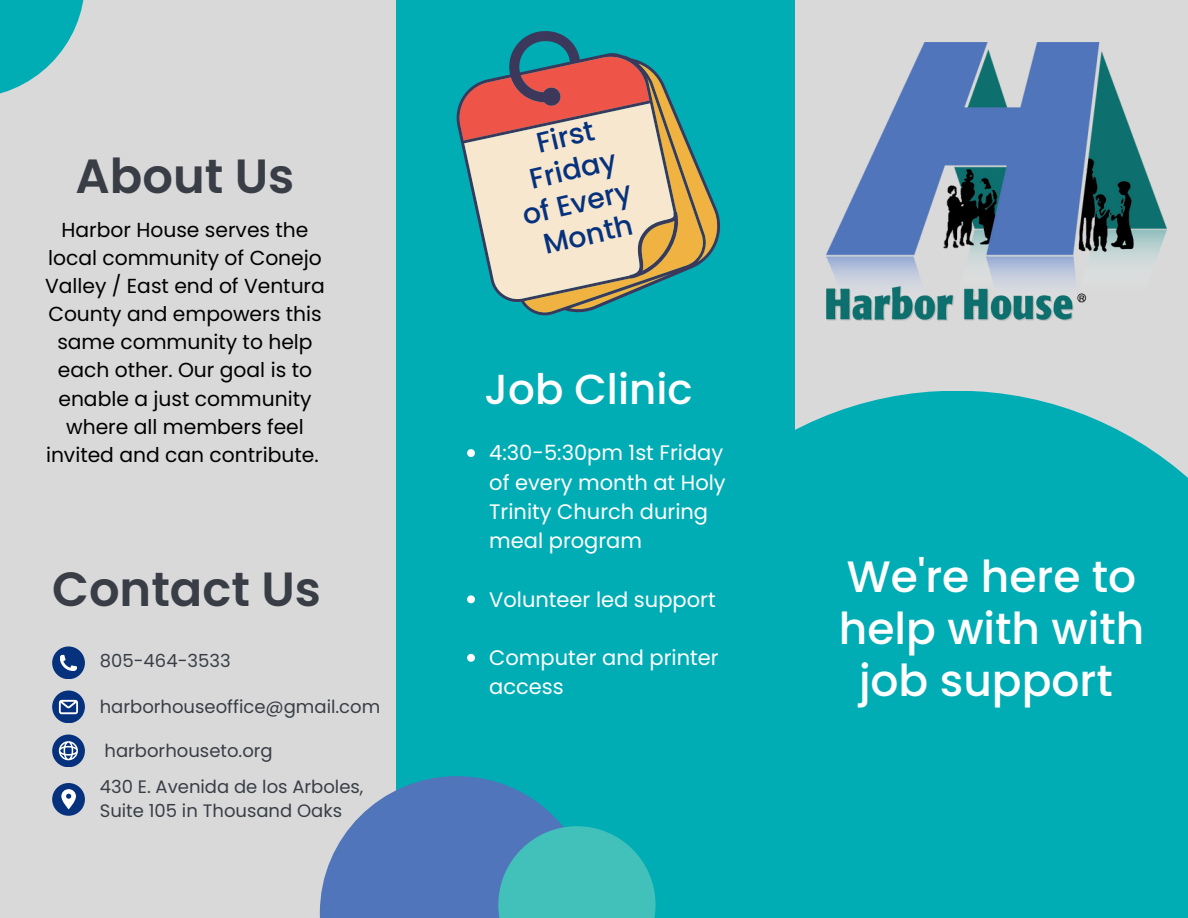
<style>
.page{position:relative;width:1188px;height:918px;background:#d9d9d9}
.page>*{position:absolute;margin:0;border:0;box-sizing:border-box;transform-origin:0 0}
.t1{font:600 48px "Poppins";color:#393e46}
.t2{font:500 43.95px/51.8px "Poppins";color:#fff;text-align:center}
.t3{font:500 42px "Poppins";color:#fff}
.t4{font:500 28.35px "Poppins";color:#06327d}
.t5{font:21px/29.2px "Poppins";color:#fff}
.t6{font:20.25px/28.2px "Poppins";color:#000;text-align:center}
.t7{font:18px/24.8px "Poppins";color:#393e46}
</style>
<div class="page">
<div style="left:606px;top:391px;width:582px;height:527px;background:#00adb5"></div>
<div style="left:396px;top:0;width:398px;height:918px;background:#00adb5"></div>
<svg style="left:320px;top:776px;width:243px;height:142px;fill:#5075ba"></svg>
<svg style="left:498px;top:826px;width:158px;height:92px;fill:#41c1ba"></svg>
<svg style="left:0;top:0;width:84px;height:94px;fill:#00adb5"></svg>
<div style="left:52px;top:646px;width:33px;height:33px;background:#06327d;border-radius:50%"></div>
<svg style="left:60px;top:654px;width:17px;height:17px"></svg>
<div style="left:52px;top:735px;width:33px;height:32px;background:#06327d;border-radius:50%"></div>
<svg style="left:59px;top:741px;width:19px;height:19px"></svg>
<div style="left:52px;top:691px;width:33px;height:32px;background:#06327d;border-radius:50%"></div>
<svg style="left:59px;top:700px;width:19px;height:14px"></svg>
<div style="left:52px;top:783px;width:33px;height:33px;background:#06327d;border-radius:50%"></div>
<svg style="left:61px;top:789px;width:15px;height:20px"></svg>
<img style="left:827px;top:43px;width:339px;height:278px">
<svg style="left:457px;top:31px;width:263px;height:284px"></svg>
<svg style="left:460px;top:57px;width:257px;height:255px"></svg>
<svg style="left:467px;top:449px;width:8px;height:8px"></svg>
<svg style="left:467px;top:595px;width:8px;height:8px"></svg>
<svg style="left:467px;top:654px;width:8px;height:8px"></svg>
<p class="t1" style="left:76px;top:143px;width:220px">About Us</p>
<p class="t6" style="left:45px;top:216px;width:281px">Harbor House serves the local community of Conejo<br>Valley / East end of Ventura<br>County and empowers this same community to help each other. Our goal is to enable a just community where all members feel invited and can contribute.</p>
<p class="t1" style="left:52px;top:556px;width:270px">Contact Us</p>
<p class="t7" style="left:100px;top:648px;width:132px">805-464-3533</p>
<p class="t7" style="left:100px;top:694px;width:282px">harborhouseoffice@gmail.com</p>
<p class="t7" style="left:105px;top:738px;width:170px">harborhouseto.org</p>
<p class="t7" style="left:100px;top:774px;width:265px">430 E. Avenida de los Arboles,<br>Suite 105 in Thousand Oaks</p>
<p class="t4" style="left:532px;top:124px;width:60px;rotate:-13deg">First</p>
<p class="t4" style="left:526px;top:160px;width:90px;rotate:-13deg">Friday</p>
<p class="t4" style="left:518px;top:196px;width:113px;rotate:-13deg">of Every</p>
<p class="t4" style="left:540px;top:225px;width:92px;rotate:-13deg">Month</p>
<p class="t3" style="left:485px;top:360px;width:210px">Job Clinic</p>
<p class="t5" style="left:489px;top:438px;width:238px">4:30-5:30pm 1st Friday of every month at Holy<br>Trinity Church during meal program</p>
<p class="t5" style="left:489px;top:585px;width:228px">Volunteer led support</p>
<p class="t5" style="left:489px;top:643px;width:231px">Computer and printer access</p>
<p class="t2" style="left:839px;top:551px;width:307px">We're here to help with with job support</p>
</div>
